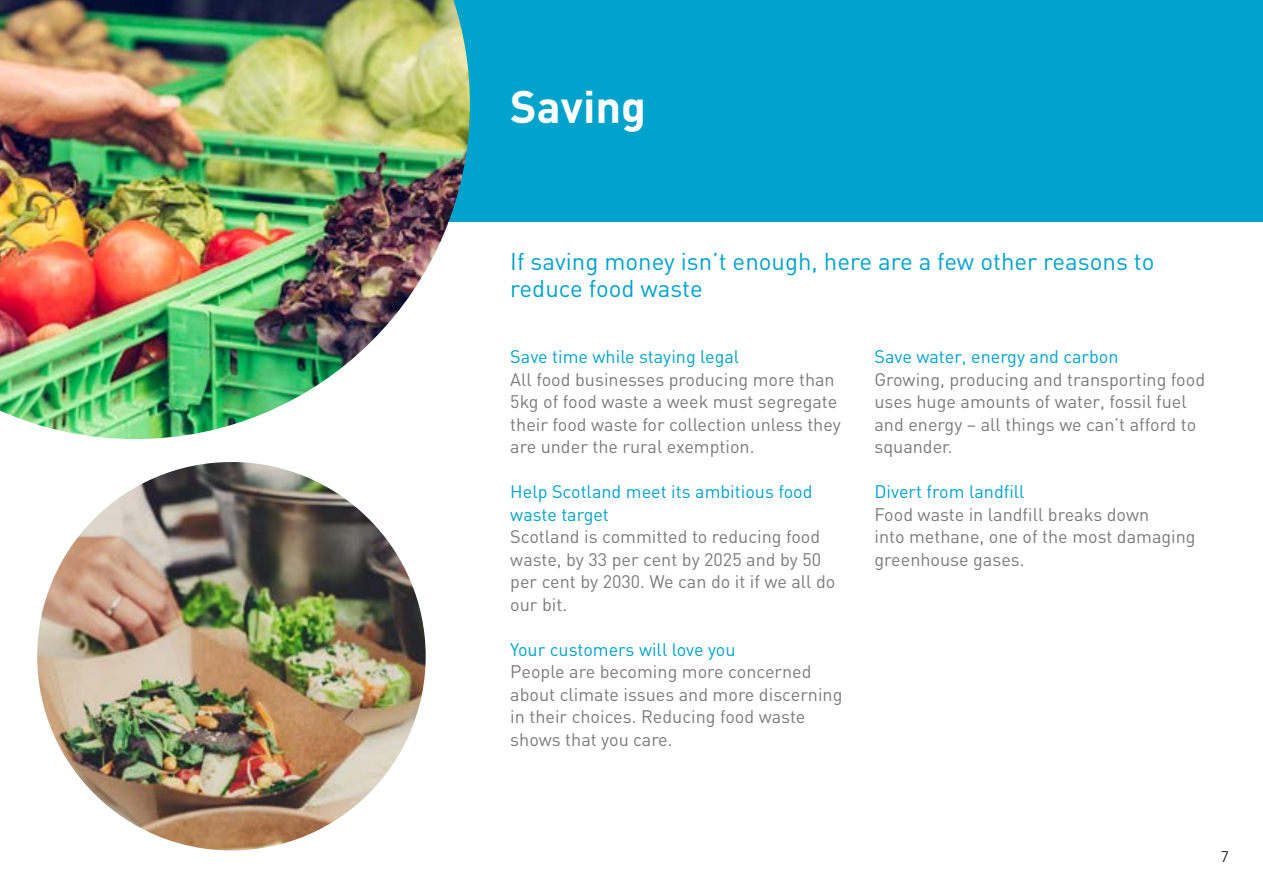
<style>
.page{position:relative;width:1263px;height:893px;background:#fff}
.page>*{position:absolute;margin:0;border:0;box-sizing:border-box;transform-origin:0 0}
.t1{font:700 45px "DIN";color:#fff}
.t2{font:24px/27px "DIN";color:#00a3cc}
.t3{font:18px/22.5px "DIN";color:#7c7b7b}
.t4{font:18px/22.5px "DIN";color:#00a3cc}
.t5{font:300 15px "FS Me";color:#000}
</style>
<div class="page">
<div style="left:0;top:0;width:1263px;height:221px;background:#00a3cc"></div>
<img style="left:0;top:0;width:470px;height:439px">
<img style="left:37px;top:462px;width:389px;height:388px;border-radius:194px">
<h1 class="t1" style="left:510px;top:78px;width:137px">Saving</h1>
<h2 class="t2" style="left:510px;top:248px;width:646px">If saving money isn’t enough, here are a few other reasons to reduce food waste</h2>
<p class="t4" style="left:510px;top:345px;width:230px">Save time while staying legal</p>
<p class="t3" style="left:510px;top:368px;width:332px">All food businesses producing more than 5kg of food waste a week must segregate their food waste for collection unless they are under the rural exemption.</p>
<p class="t4" style="left:510px;top:480px;width:304px">Help Scotland meet its ambitious food waste target</p>
<p class="t3" style="left:510px;top:525px;width:327px">Scotland is committed to reducing food waste, by 33 per cent by 2025 and by 50 per cent by 2030. We can do it if we all do our bit.</p>
<p class="t4" style="left:510px;top:638px;width:227px">Your customers will love you</p>
<p class="t3" style="left:510px;top:660px;width:334px">People are becoming more concerned about climate issues and more discerning in their choices. Reducing food waste shows that you care.</p>
<p class="t4" style="left:874px;top:345px;width:246px">Save water, energy and carbon</p>
<p class="t3" style="left:874px;top:368px;width:332px">Growing, producing and transporting food uses huge amounts of water, fossil fuel and energy – all things we can’t afford to squander.</p>
<p class="t4" style="left:874px;top:480px;width:152px">Divert from landfill</p>
<p class="t3" style="left:874px;top:503px;width:323px">Food waste in landfill breaks down<br>into methane, one of the most damaging greenhouse gases.</p>
<p class="t5" style="left:1220px;top:848px;width:10px">7</p>
</div>
